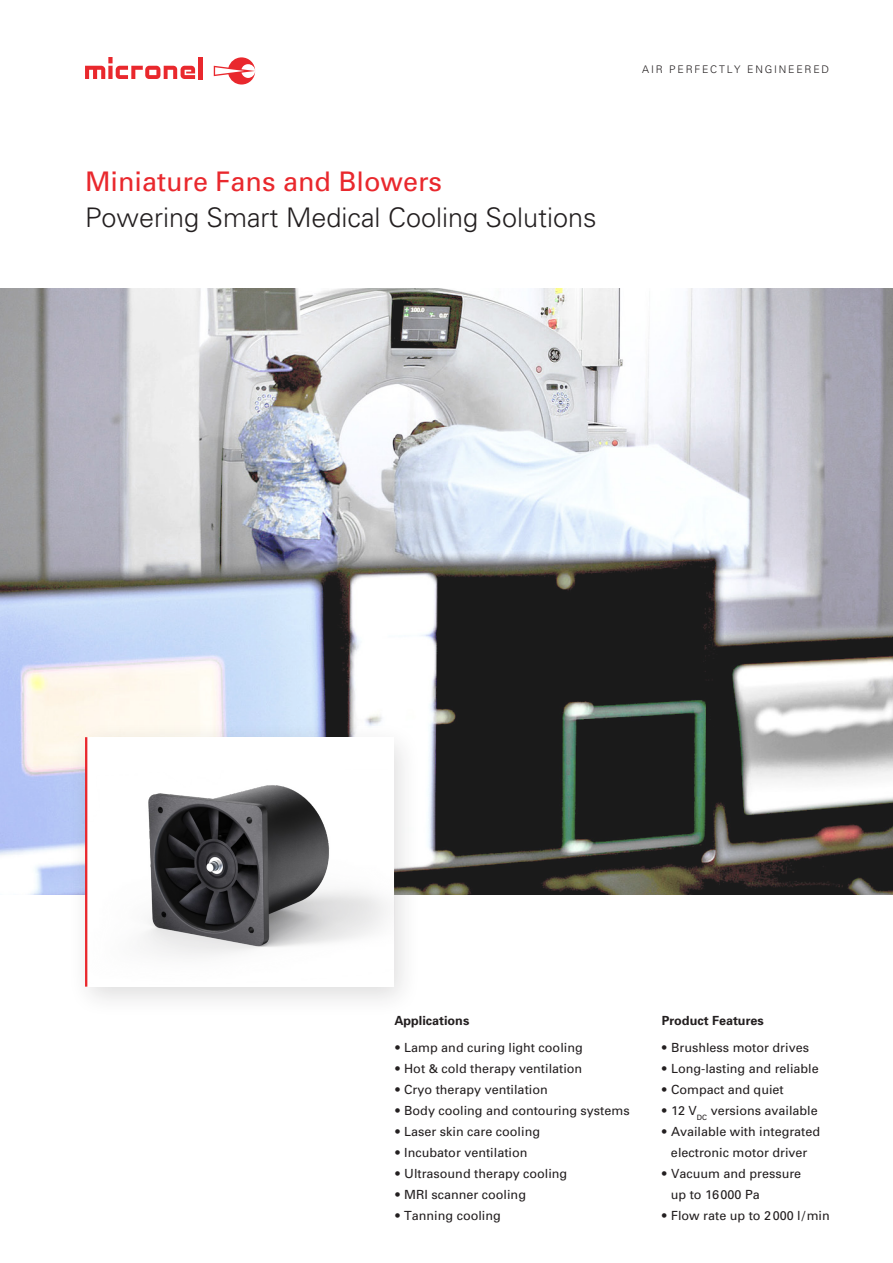
<style>
.page{position:relative;width:893px;height:1263px;background:#fff}
.page>*{position:absolute;margin:0;border:0;box-sizing:border-box;transform-origin:0 0}
.t1{font:300 27px "Univers";color:#231f20}
.t2{font:27px "Univers";color:#e9282d}
.t3{font:12.6px/21px "Univers";color:#231f20;text-align:center}
.t4{font:700 12.6px "Univers";color:#231f20}
.t5{font:300 10.5px "Univers";letter-spacing:.17em;color:#231f20}
.s1{font-weight:300}
.s2{font-size:12px}
</style>
<div class="page">
<hr style="left:198px;top:57px;width:4px;height:22px;background:#e9282d">
<svg style="left:85px;top:57px;width:110px;height:22px"></svg>
<svg style="left:214px;top:57px;width:41px;height:28px"></svg>
<img style="left:0;top:288px;width:893px;height:606px">
<div style="left:67px;top:720px;width:355px;height:298px;background:#231f20;opacity:.15"></div>
<hr style="left:85px;top:737px;width:2px;height:250px;background:#e9282d">
<img style="left:87px;top:737px;width:307px;height:250px">
<p class="t2" style="left:85px;top:165px;width:359px">Miniature Fans and Blowers</p>
<p class="t1" style="left:85px;top:202px;width:513px">Powering Smart Medical Cooling Solutions</p>
<p class="t5" style="left:642px;top:63px;width:188px">AIR PERFECTLY ENGINEERED</p>
<p class="t4" style="left:394px;top:1013px;width:76px">Applications</p>
<p class="t3" style="left:394px;top:1037px;width:190px"><span class="s1">•</span> Lamp and curing light cooling</p>
<p class="t3" style="left:394px;top:1058px;width:189px"><span class="s1">•</span> Hot <span class="s2">&amp;</span> cold therapy ventilation</p>
<p class="t3" style="left:394px;top:1079px;width:155px"><span class="s1">•</span> Cryo therapy ventilation</p>
<p class="t3" style="left:394px;top:1100px;width:237px"><span class="s1">•</span> Body cooling and contouring systems</p>
<p class="t3" style="left:394px;top:1121px;width:147px"><span class="s1">•</span> Laser skin care cooling</p>
<p class="t3" style="left:394px;top:1142px;width:135px"><span class="s1">•</span> Incubator ventilation</p>
<p class="t3" style="left:394px;top:1163px;width:174px"><span class="s1">•</span> Ultrasound therapy cooling</p>
<p class="t3" style="left:394px;top:1184px;width:133px"><span class="s1">•</span> MRI scanner cooling</p>
<p class="t3" style="left:394px;top:1205px;width:108px"><span class="s1">•</span> Tanning cooling</p>
<p class="t4" style="left:662px;top:1013px;width:104px">Product Features</p>
<p class="t3" style="left:661px;top:1037px;width:149px"><span class="s1">•</span> Brushless motor drives</p>
<p class="t3" style="left:661px;top:1058px;width:159px"><span class="s1">•</span> Long-lasting and reliable</p>
<p class="t3" style="left:661px;top:1079px;width:124px"><span class="s1">•</span> Compact and quiet</p>
<p class="t3" style="left:661px;top:1100px;width:158px"><span class="s1">•</span> 12 V<sub>DC</sub> versions available</p>
<p class="t3" style="left:661px;top:1121px;width:160px"><span class="s1">•</span> Available with integrated electronic motor driver</p>
<p class="t3" style="left:671px;top:1163px;width:132px;text-align:left;text-indent:-10px"><span class="s1">•</span> Vacuum and pressure up to 16000 Pa</p>
<p class="t3" style="left:661px;top:1205px;width:170px"><span class="s1">•</span> Flow rate up to 2000 l/min</p>
</div>
